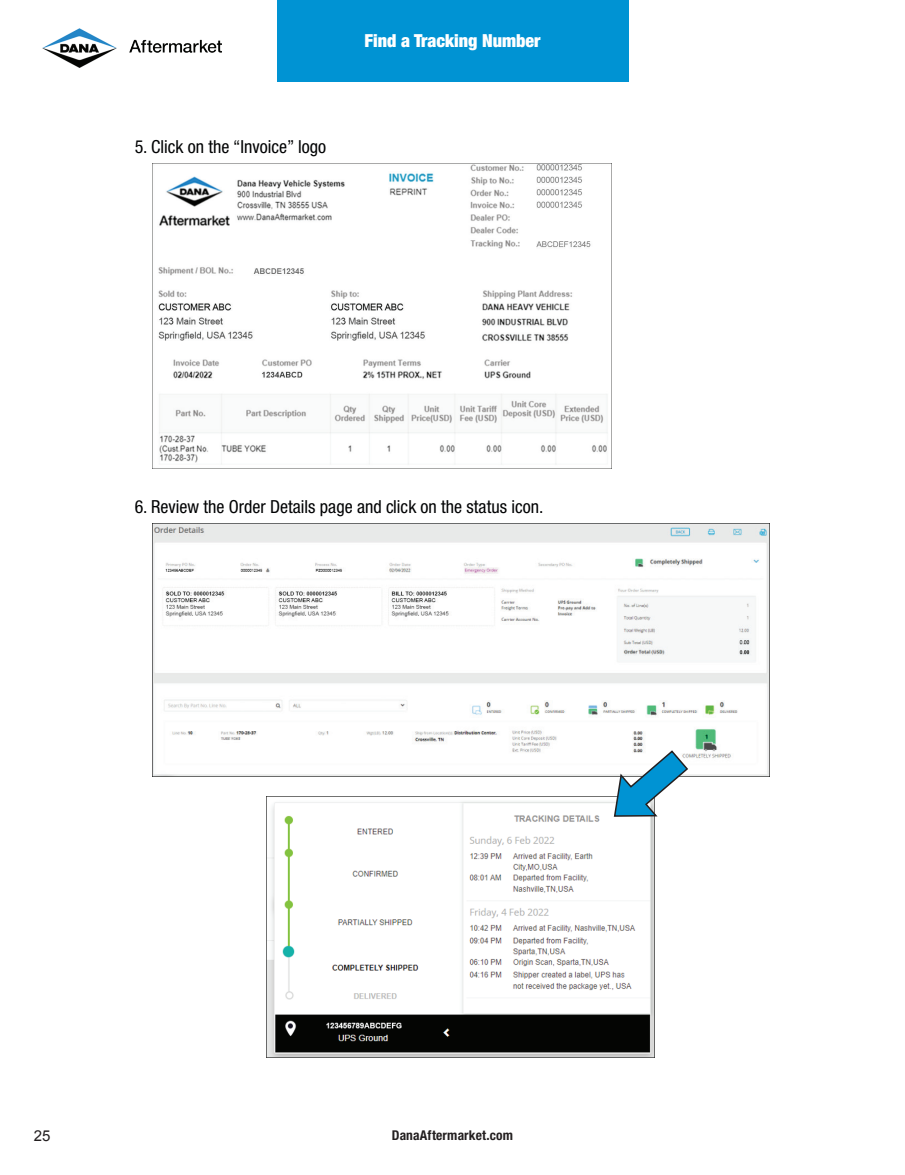
<style>
.page{position:relative;width:905px;height:1175px;background:#fff}
.page>*{position:absolute;margin:0;border:0;box-sizing:border-box;transform-origin:0 0}
.t1{font:condensed 18px "Helvetica Neue LT Pro";color:#010203}
.t2{font:900 condensed 18px "Helvetica Neue LT Pro";color:#fff}
.t3{font:15px "Arial";color:#231f20}
.t4{font:700 condensed 13.5px "Helvetica Neue LT Pro";letter-spacing:.01em;color:#231f20}
</style>
<div class="page">
<img style="left:42px;top:28px;width:180px;height:40px">
<div style="left:277px;top:0;width:351px;height:81px;background:#0093d3"></div>
<img style="left:152px;top:163px;width:459px;height:305px">
<img style="left:266px;top:796px;width:389px;height:261px">
<img style="left:152px;top:523px;width:617px;height:253px">
<svg style="left:613px;top:749px;width:76px;height:68px"></svg>
<p class="t1" style="left:135px;top:136px;width:193px">5. Click on the “Invoice” logo</p>
<p class="t2" style="left:364px;top:29px;width:178px">Find a Tracking Number</p>
<p class="t1" style="left:135px;top:496px;width:410px">6. Review the Order Details page and click on the status icon.</p>
<p class="t3" style="left:34px;top:1126px;width:18px">25</p>
<p class="t4" style="left:392px;top:1127px;width:123px">DanaAftermarket.com</p>
</div>
